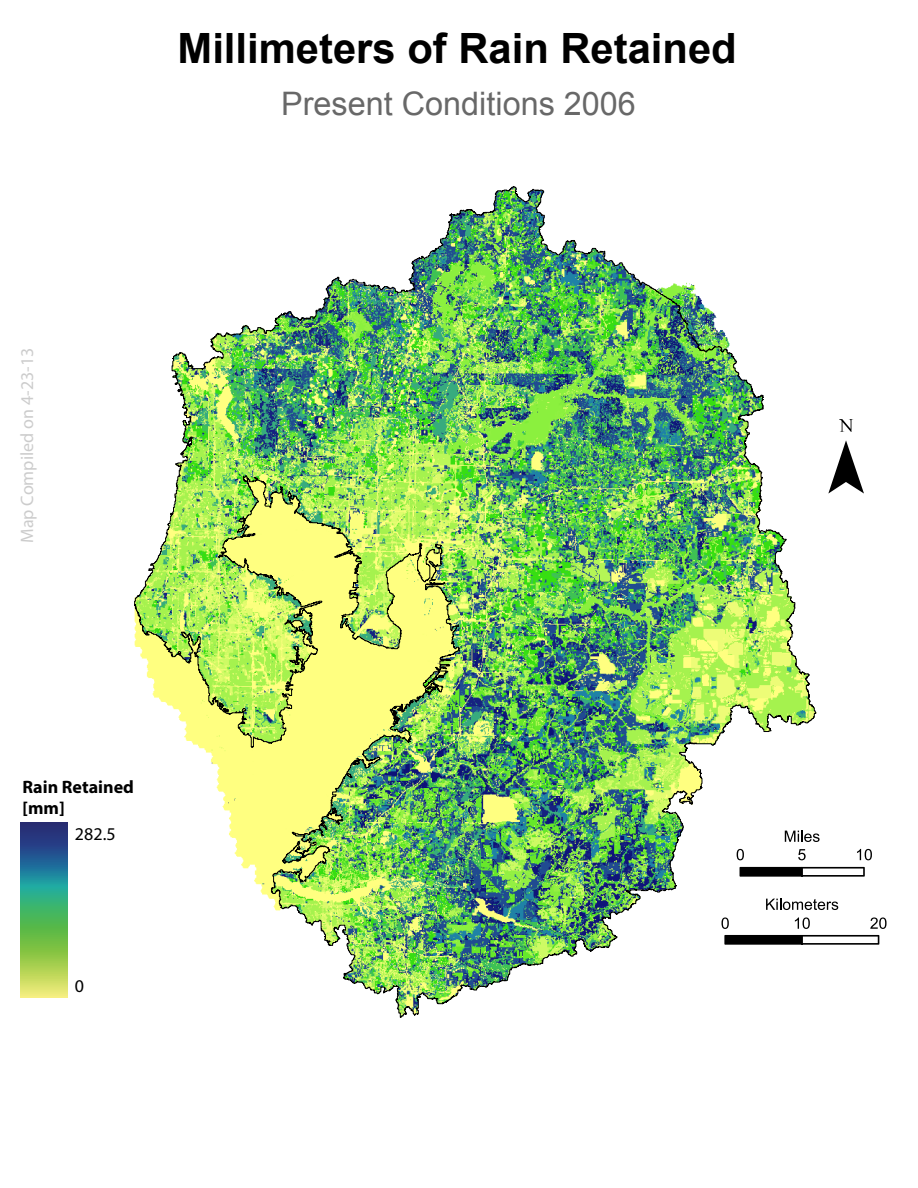
<style>
.page{position:relative;width:918px;height:1188px;background:#fff}
.page>*{position:absolute;margin:0;border:0;box-sizing:border-box;transform-origin:0 0}
.t1{font:700 41.7px "Arial";color:#000}
.t2{font:32.4px "Arial";color:#686868}
.t3{font:18px "Myriad Pro";color:#ccc}
.t4{font:700 18px/21.6px "Myriad Pro";color:#000}
.t5{font:18px "Myriad Pro";color:#000}
</style>
<div class="page">
<img style="left:20px;top:308px;width:860px;height:690px">
<img style="left:463px;top:791px;width:221px;height:200px">
<img style="left:134px;top:245px;width:329px;height:773px">
<img style="left:440px;top:186px;width:268px;height:168px">
<img style="left:679px;top:345px;width:137px;height:460px">
<svg style="left:21px;top:823px;width:46px;height:175px;background:#5c9e70"></svg>
<svg style="left:828px;top:419px;width:36px;height:75px"></svg>
<svg style="left:724px;top:935px;width:155px;height:10px"></svg>
<svg style="left:722px;top:917px;width:7px;height:12px"></svg>
<svg style="left:870px;top:917px;width:17px;height:12px"></svg>
<svg style="left:795px;top:917px;width:15px;height:12px"></svg>
<svg style="left:766px;top:899px;width:72px;height:11px"></svg>
<svg style="left:740px;top:867px;width:125px;height:10px"></svg>
<svg style="left:737px;top:849px;width:7px;height:11px"></svg>
<svg style="left:857px;top:849px;width:15px;height:11px"></svg>
<svg style="left:798px;top:849px;width:8px;height:11px"></svg>
<svg style="left:785px;top:831px;width:35px;height:11px"></svg>
<p class="t3" style="left:16px;top:543px;width:197px;rotate:-90deg">Map Compiled on 4-23-13</p>
<p class="t1" style="left:178px;top:21px;width:561px">Millimeters of Rain Retained</p>
<p class="t2" style="left:281px;top:82px;width:356px">Present Conditions 2006</p>
<p class="t4" style="left:22px;top:775px;width:113px">Rain Retained [mm]</p>
<p class="t5" style="left:75px;top:823px;width:42px">282.5</p>
<p class="t5" style="left:75px;top:975px;width:11px">0</p>
</div>
